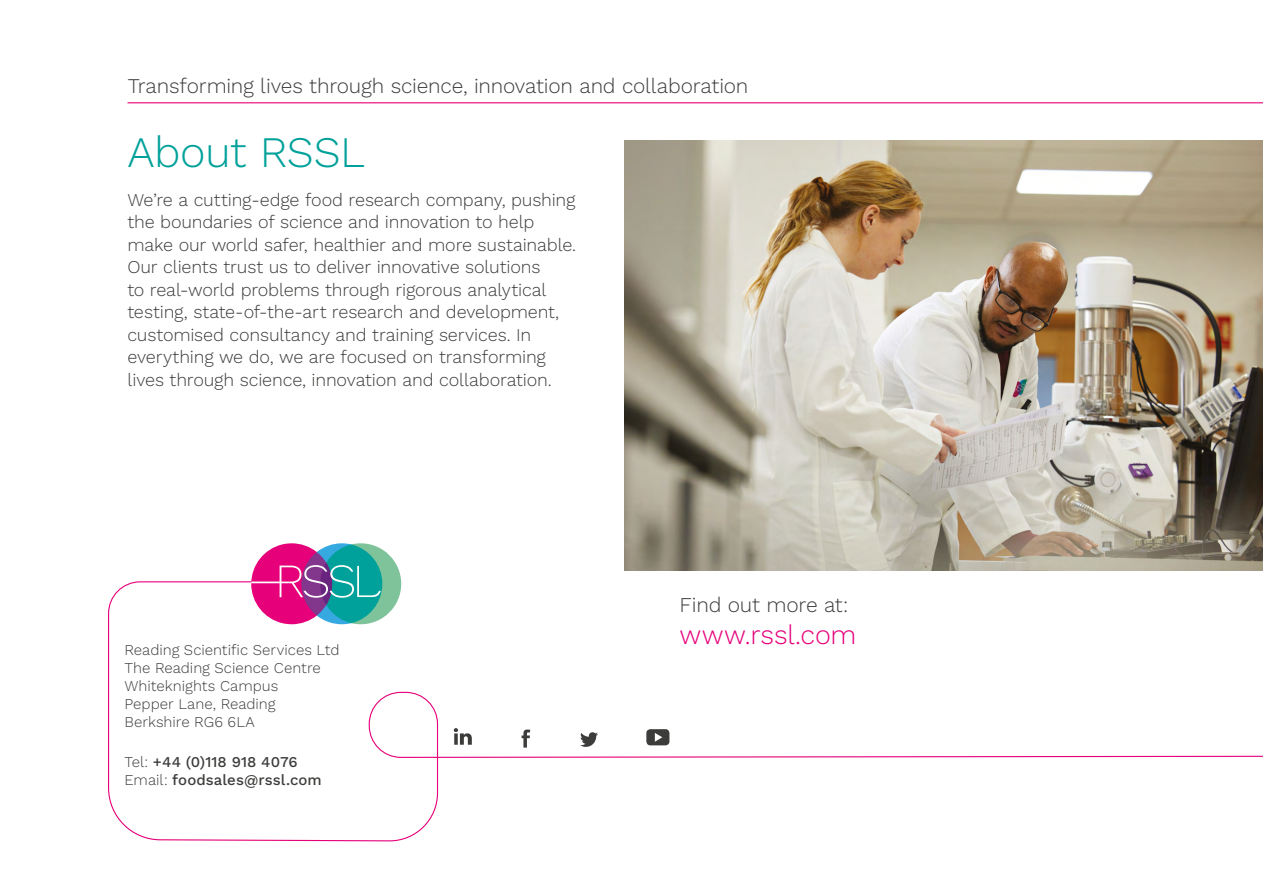
<style>
.page{position:relative;width:1263px;height:893px;background:#fff}
.page>*{position:absolute;margin:0;border:0;box-sizing:border-box;transform-origin:0 0}
.t1{font:43.5px "Work Sans";letter-spacing:-.01em;color:#00a19a}
.t2{font:27px "Work Sans";letter-spacing:-.005em;color:#e6007a}
.t3{font:21px "Work Sans";letter-spacing:-.01em;color:#3c3c3b}
.t4{font:20.85px "Work Sans";letter-spacing:-.01em;color:#3c3c3b}
.t5{font:18px/22.5px "Work Sans";letter-spacing:-.01em;color:#3c3c3b}
.t6{font:15px/18px "Work Sans";color:#3c3c3b}
.t7{font:500 15px/18px "Work Sans";letter-spacing:.005em;color:#3c3c3b}
.s1{font-weight:400}
</style>
<div class="page">
<hr style="left:128px;top:102px;width:1135px;height:1px;background:#e6007a">
<img style="left:624px;top:140px;width:639px;height:431px">
<svg style="left:108px;top:581px;width:1155px;height:261px"></svg>
<svg style="left:251px;top:543px;width:150px;height:81px"></svg>
<svg style="left:580px;top:732px;width:18px;height:15px"></svg>
<svg style="left:522px;top:729px;width:8px;height:19px"></svg>
<svg style="left:454px;top:728px;width:18px;height:17px"></svg>
<svg style="left:646px;top:729px;width:23px;height:16px"></svg>
<p class="t4" style="left:128px;top:70px;width:622px">Transforming lives through science, innovation and collaboration</p>
<h1 class="t1" style="left:127px;top:119px;width:239px">About RSSL</h1>
<p class="t5" style="left:127px;top:187px;width:450px">We’re a cutting-edge food research company, pushing the boundaries of science and innovation to help make our world safer, healthier and more sustainable.<br>Our clients trust us to deliver innovative solutions<br>to real-world problems through rigorous analytical testing, state-of-the-art research and development, customised consultancy and training services. In everything we do, we are focused on transforming lives through science, innovation and collaboration.</p>
<p class="t6" style="left:124px;top:640px;width:217px">Reading Scientific Services Ltd<br>The Reading Science Centre<br>Whiteknights Campus<br>Pepper Lane, Reading<br>Berkshire RG6 6LA</p>
<p class="t7" style="left:124px;top:752px;width:199px"><span class="s1">Tel:</span> +44 (0)118 918 4076<br><span class="s1">Email:</span> foodsales@rssl.com</p>
<p class="t3" style="left:679px;top:588px;width:170px">Find out more at:</p>
<h2 class="t2" style="left:679px;top:614px;width:178px">www.rssl.com</h2>
</div>
